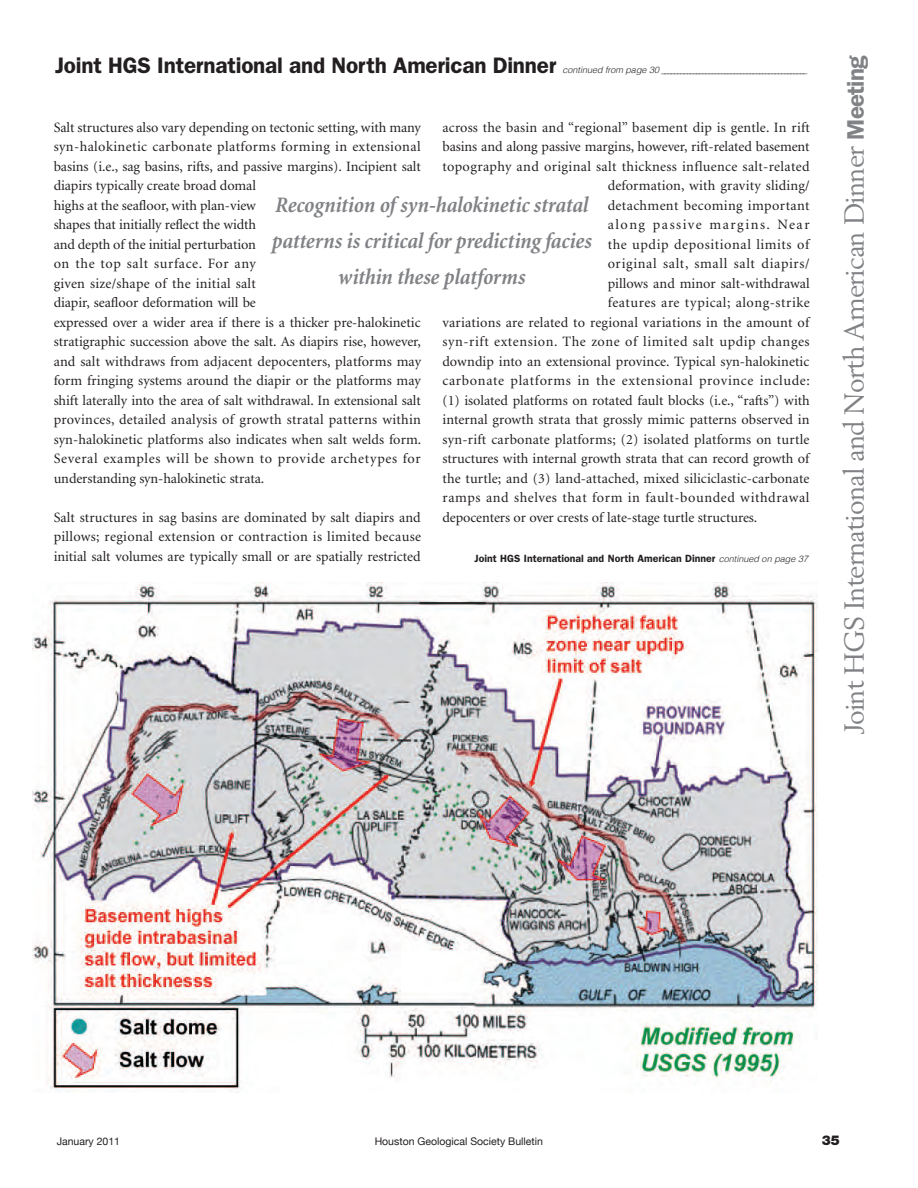
<style>
.page{position:relative;width:918px;height:1188px;background:#fff}
.page>*{position:absolute;margin:0;border:0;box-sizing:border-box;transform-origin:0 0}
.t1{font:27.3px "Berling";letter-spacing:-.03em;color:#808285}
.t2{font:italic 700 condensed 22.5px/36px "Minion";letter-spacing:-.01em;color:#808285;text-align:center}
.t3{font:600 22.5px "Franklin Gothic";letter-spacing:-.01em;color:#231f20}
.t4{font:14.25px/19.5px "Minion";letter-spacing:.005em;color:#231f20}
.t5{font:14.25px "Minion";letter-spacing:.04em;color:#231f20}
.t6{font:14.25px "Minion";letter-spacing:.025em;color:#231f20}
.t7{font:14.25px "Minion";letter-spacing:.045em;color:#231f20}
.t8{font:14.25px "Minion";letter-spacing:.035em;color:#231f20}
.t9{font:14.25px "Minion";letter-spacing:.105em;color:#231f20}
.t10{font:900 13.5px "Helvetica Neue";color:#231f20}
.t11{font:600 10.5px "Franklin Gothic";color:#231f20}
.t12{font:10.5px "Helvetica Neue";color:#231f20}
.t13{font:italic 300 9px "Helvetica";color:#231f20}
.s1{font-family:"Franklin Gothic";font-weight:600;font-size:24px}
.s2{font-family:"Helvetica";font-weight:300;font-style:italic;font-size:9px}
</style>
<div class="page">
<img style="left:32px;top:583px;width:785px;height:509px">
<h2 class="t3" style="left:55px;top:57px;width:503px">Joint HGS International and North American Dinner</h2>
<p class="t13" style="left:563px;top:66px;width:247px">continued from page 30 ______________________________________________</p>
<h1 class="t1" style="left:843px;top:734px;width:680px;rotate:-90deg">Joint HGS International and North American Dinner <span class="s1">Meeting</span></h1>
<p class="t4" style="left:442px;top:119px;width:369px">across the basin and “regional” basement dip is gentle. In rift</p>
<p class="t4" style="left:442px;top:138px;width:369px">basins and along passive margins, however, rift-related basement</p>
<p class="t6" style="left:442px;top:161px;width:369px">topography and original salt thickness influence salt-related</p>
<p class="t4" style="left:608px;top:177px;width:204px">deformation, with gravity sliding/</p>
<p class="t6" style="left:608px;top:200px;width:203px">detachment becoming important</p>
<p class="t9" style="left:608px;top:219px;width:203px">along passive margins. Near</p>
<p class="t5" style="left:608px;top:239px;width:203px">the updip depositional limits of</p>
<p class="t7" style="left:608px;top:258px;width:203px">original salt, small salt diapirs/</p>
<p class="t4" style="left:608px;top:275px;width:204px">pillows and minor salt-withdrawal</p>
<p class="t8" style="left:608px;top:297px;width:203px">features are typical; along-strike</p>
<p class="t4" style="left:442px;top:314px;width:368px">variations are related to regional variations in the amount of</p>
<p class="t5" style="left:442px;top:336px;width:369px">syn-rift extension. The zone of limited salt updip changes</p>
<p class="t4" style="left:442px;top:353px;width:368px">downdip into an extensional province. Typical syn-halokinetic</p>
<p class="t7" style="left:442px;top:375px;width:369px">carbonate platforms in the extensional province include:</p>
<p class="t4" style="left:442px;top:392px;width:369px">(1) isolated platforms on rotated fault blocks (i.e., “rafts”) with</p>
<p class="t4" style="left:442px;top:411px;width:369px">internal growth strata that grossly mimic patterns observed in</p>
<p class="t4" style="left:442px;top:431px;width:369px">syn-rift carbonate platforms; (2) isolated platforms on turtle</p>
<p class="t4" style="left:442px;top:450px;width:368px">structures with internal growth strata that can record growth of</p>
<p class="t4" style="left:442px;top:470px;width:369px">the turtle; and (3) land-attached, mixed siliciclastic-carbonate</p>
<p class="t5" style="left:442px;top:492px;width:368px">ramps and shelves that form in fault-bounded withdrawal</p>
<p class="t4" style="left:442px;top:509px;width:316px">depocenters or over crests of late-stage turtle structures.</p>
<p class="t4" style="left:54px;top:119px;width:369px">Salt structures also vary depending on tectonic setting, with many syn-halokinetic carbonate platforms forming in extensional basins (i.e., sag basins, rifts, and passive margins). Incipient salt diapirs typically create broad domal<br>highs at the seafloor, with plan-view<br>shapes that initially reflect the width<br>and depth of the initial perturbation<br>on the top salt surface. For any<br>given size/shape of the initial salt<br>diapir, seafloor deformation will be<br>expressed over a wider area if there is a thicker pre-halokinetic stratigraphic succession above the salt. As diapirs rise, however, and salt withdraws from adjacent depocenters, platforms may form fringing systems around the diapir or the platforms may shift laterally into the area of salt withdrawal. In extensional salt provinces, detailed analysis of growth stratal patterns within syn-halokinetic platforms also indicates when salt welds form.<br>Several examples will be shown to provide archetypes for understanding syn-halokinetic strata.</p>
<p class="t4" style="left:54px;top:509px;width:369px;text-align:justify">Salt structures in sag basins are dominated by salt diapirs and pillows; regional extension or contraction is limited because initial salt volumes are typically small or are spatially restricted</p>
<h2 class="t2" style="left:272px;top:189px;width:322px">Recognition of syn-halokinetic stratal patterns is critical for predicting facies within these platforms</h2>
<p class="t11" style="left:475px;top:555px;width:335px">Joint HGS International and North American Dinner <span class="s2">continued on page 37</span></p>
<p class="t12" style="left:57px;top:1135px;width:65px">January 2011</p>
<p class="t12" style="left:375px;top:1135px;width:170px">Houston Geological Society Bulletin</p>
<p class="t10" style="left:822px;top:1136px;width:19px">35</p>
</div>
